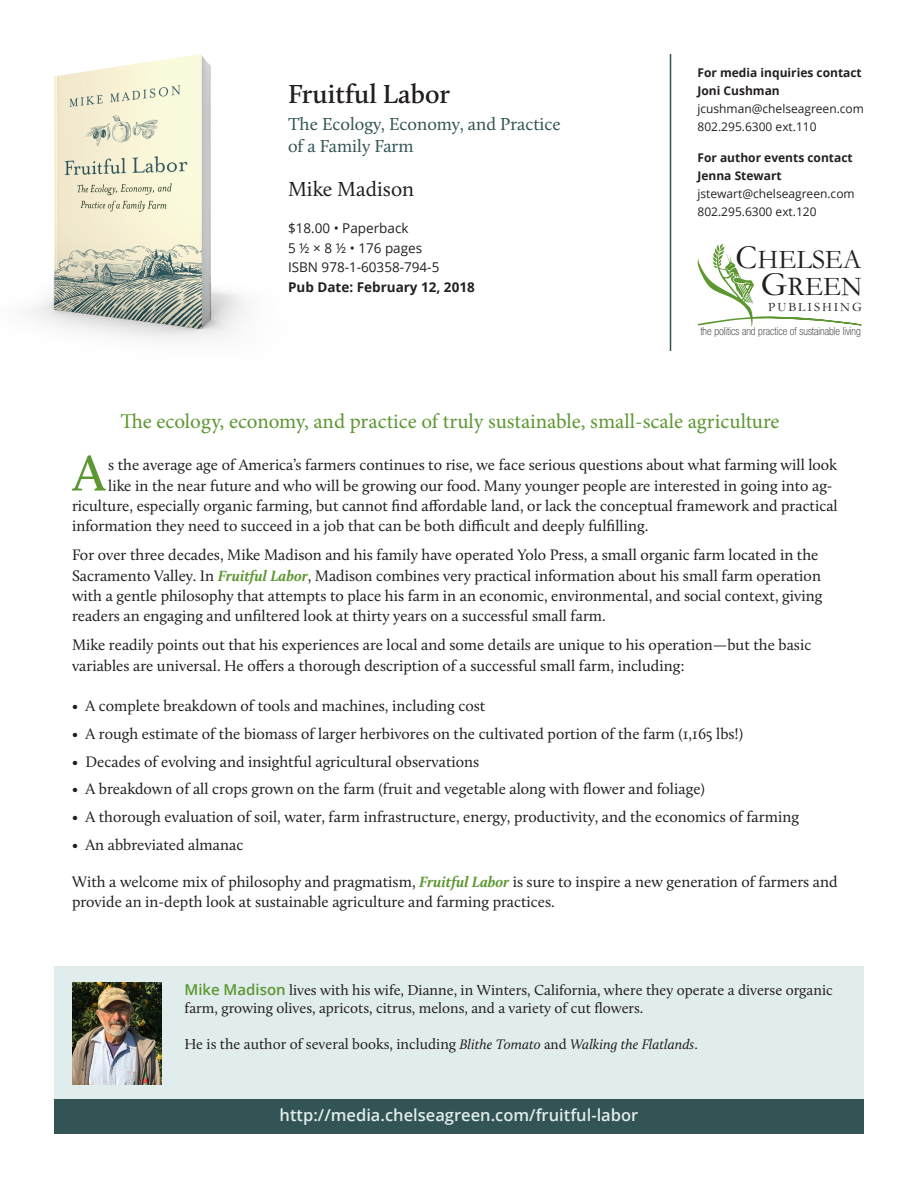
<style>
.page{position:relative;width:918px;height:1188px;background:#fff}
.page>*{position:absolute;margin:0;border:0;box-sizing:border-box;transform-origin:0 0}
.t1{font:600 52.5px "Calluna";color:#5c9731}
.t2{font:27.45px/26.5px "Garamond";color:#231f20;text-align:right}
.t3{font:600 27px "Calluna";color:#231f20}
.t4{font:21px "Minion Pro";color:#5c9731}
.t5{font:21px "Calluna";color:#231f20}
.t6{font:18px/22.5px "Calluna";color:#335454}
.t7{font:600 16.5px "Open Sans";color:#e1ecec}
.t8{font:15.75px/20.2px "Calluna";color:#231f20}
.t9{font:15px/18px "Calluna";color:#231f20}
.t10{font:13.5px/19.5px "Open Sans";color:#231f20}
.t11{font:700 13.5px "Open Sans";color:#231f20}
.t12{font:12.9px "Garamond";letter-spacing:.15em;color:#231f20}
.t13{font:12px/18px "Open Sans";color:#231f20}
.t14{font:700 12px/18px "Open Sans";color:#231f20}
.t15{font:100 condensed 11.1px "Helvetica Neue";color:#231f20}
.s1{font-size:34.35px}
.s2{font-weight:700;font-style:italic;font-size:15.3px;color:#5c9731}
.s3{font-family:"Open Sans";font-weight:600;color:#5c9731}
.s4{font-style:italic;font-size:14.25px}
.s5{font-family:"Minion Pro"}
</style>
<div class="page">
<hr style="left:670px;top:54px;width:1px;height:297px;background:#335454">
<div style="left:54px;top:1098px;width:810px;height:36px;background:#335454"></div>
<div style="left:54px;top:966px;width:810px;height:106px;background:#e1ecec"></div>
<div style="left:54px;top:1048px;width:810px;height:50px;background:#e1ecec"></div>
<img style="left:72px;top:982px;width:90px;height:102px">
<img style="left:31px;top:54px;width:215px;height:285px">
<svg style="left:698px;top:244px;width:163px;height:82px"></svg>
<h3 class="t3" style="left:288px;top:77px;width:164px">Fruitful Labor</h3>
<p class="t6" style="left:288px;top:112px;width:274px">The Ecology, Economy, and Practice of a Family Farm</p>
<h3 class="t5" style="left:288px;top:176px;width:128px">Mike Madison</h3>
<p class="t10" style="left:288px;top:218px;width:153px">$18.00 • Paperback<br>5 ½ × 8 ½ • 176 pages<br>ISBN 978-1-60358-794-5</p>
<p class="t11" style="left:288px;top:277px;width:188px">Pub Date: February 12, 2018</p>
<p class="t14" style="left:698px;top:63px;width:166px">For media inquiries contact<br>Joni Cushman</p>
<p class="t13" style="left:698px;top:99px;width:168px">jcushman@chelseagreen.com<br>802.295.6300 ext.110</p>
<p class="t14" style="left:698px;top:149px;width:157px">For author events contact<br>Jenna Stewart</p>
<p class="t13" style="left:698px;top:185px;width:159px">jstewart@chelseagreen.com<br>802.295.6300 ext.120</p>
<h2 class="t2" style="left:736px;top:246px;width:128px"><span class="s1">C</span>HELSEA<br><span class="s1">G</span>REEN</h2>
<p class="t12" style="left:768px;top:299px;width:95px">PUBLISHING</p>
<p class="t15" style="left:700px;top:325px;width:162px">the politics and practice of sustainable living</p>
<h3 class="t4" style="left:120px;top:407px;width:661px">The ecology, economy, and practice of truly sustainable, small-scale agriculture</h3>
<h1 class="t1" style="left:73px;top:441px;width:34px">A</h1>
<p class="t8" style="left:108px;top:455px;width:731px">s the average age of America’s farmers continues to rise, we face serious questions about what farming will look</p>
<p class="t8" style="left:108px;top:475px;width:726px">like in the near future and who will be growing our food. Many younger people are interested in going into ag-</p>
<p class="t8" style="left:72px;top:495px;width:767px">riculture, especially organic farming, but cannot find affordable land, or lack the conceptual framework and practical</p>
<p class="t8" style="left:72px;top:515px;width:578px">information they need to succeed in a job that can be both difficult and deeply fulfilling.</p>
<p class="t8" style="left:72px;top:545px;width:752px">For over three decades, Mike Madison and his family have operated Yolo Press, a small organic farm located in the Sacramento Valley. In <span class="s2">Fruitful Labor</span>, Madison combines very practical information about his small farm operation with a gentle philosophy that attempts to place his farm in an economic, environmental, and social context, giving readers an engaging and unfiltered look at thirty years on a successful small farm.</p>
<p class="t8" style="left:72px;top:635px;width:741px">Mike readily points out that his experiences are local and some details are unique to his operation—but the basic variables are universal. He offers a thorough description of a successful small farm, including:</p>
<p class="t8" style="left:72px;top:695px;width:415px">• A complete breakdown of tools and machines, including cost</p>
<p class="t8" style="left:72px;top:723px;width:673px">• A rough estimate of the biomass of larger herbivores on the cultivated portion of the farm (1,165 lbs!)</p>
<p class="t8" style="left:72px;top:751px;width:409px">• Decades of evolving and insightful agricultural observations</p>
<p class="t8" style="left:72px;top:779px;width:634px">• A breakdown of all crops grown on the farm (fruit and vegetable along with flower and foliage)</p>
<p class="t8" style="left:72px;top:806px;width:729px">• A thorough evaluation of soil, water, farm infrastructure, energy, productivity, and the economics of farming</p>
<p class="t8" style="left:72px;top:834px;width:173px">• An abbreviated almanac</p>
<p class="t8" style="left:72px;top:871px;width:767px">With a welcome mix of philosophy and pragmatism, <span class="s2">Fruitful Labor</span> is sure to inspire a new generation of farmers and provide an in-depth look at sustainable agriculture and farming practices.</p>
<p class="t9" style="left:184px;top:981px;width:650px"><span class="s3">Mike Madison</span> lives with his wife, Dianne, in Winters, California, where they operate a diverse organic farm, growing olives, apricots, citrus, melons, and a variety of cut flowers.</p>
<p class="t9" style="left:184px;top:1035px;width:515px">He is the author of several books, including <span class="s4">Blithe Tomato</span> <span class="s5">and</span> <span class="s4">Walking the Flatlands</span><span class="s5">.</span></p>
<p class="t7" style="left:280px;top:1103px;width:360px">http://media.chelseagreen.com/fruitful-labor</p>
</div>
